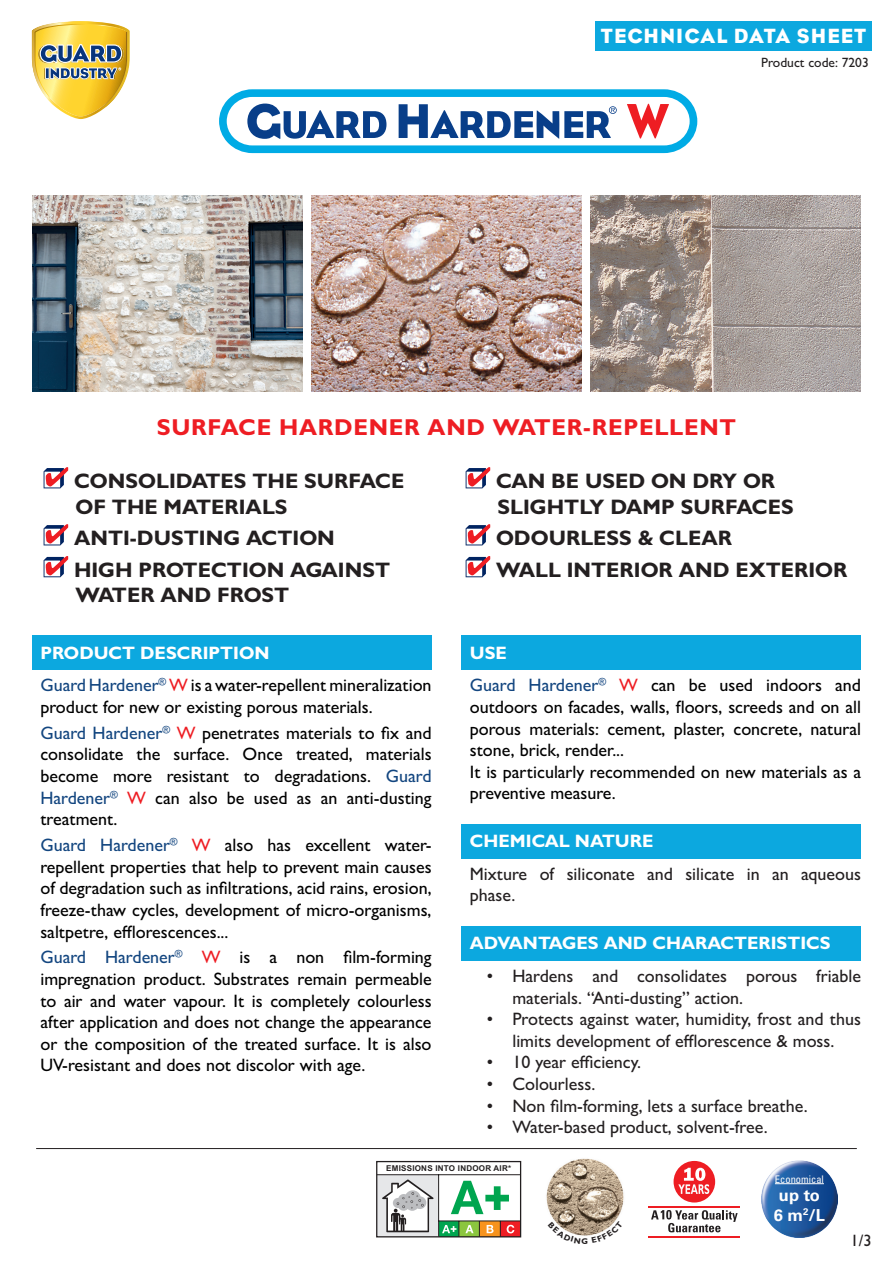
<style>
.page{position:relative;width:893px;height:1263px;background:#fff}
.page>*{position:absolute;margin:0;border:0;box-sizing:border-box;transform-origin:0 0}
.t1{font:700 23.1px "Gill Sans MT Std";letter-spacing:.03em;color:#ee1d23}
.Retrait_corps_de_tex{font:700 21px/25.2px "Gill Sans MT Std";color:#231f20}
.t2{font:21px "Eagle";letter-spacing:.05em;color:#fff}
.paragraphe_descripti{font:500 18px/21.6px "Gill Sans MT Std";color:#000001;text-align:justify}
.Paragraphe_bullet{font:500 18px/21.6px "Gill Sans MT Std";color:#231f20}
.Retrait_corps_de_tex-2{font:500 18px/21.6px "Gill Sans MT Std";color:#000001;text-align:justify}
.Retrait_corps_de_tex-3{font:700 18px "Gill Sans MT Std";color:#fff}
.t3{font:700 16.5px "Univers LT Std";color:#fff}
.Retrait_corps_de_tex-4{font:500 16.5px "Gill Sans MT Std";color:#231f20}
.t4{font:500 13.5px "Gill Sans MT Std";color:#231f20}
.t5{font:condensed 10.5px "Univers LT Std";color:#fff}
.t6{font:700 7.95px "Arial";letter-spacing:.03em;color:#231f20}
.s1{color:#134680}
.s2{color:#ee1d23}
</style>
<div class="page">
<div style="left:32px;top:636px;width:400px;height:34px;background:#0ca8df"></div>
<div style="left:461px;top:636px;width:400px;height:34px;background:#0ca8df"></div>
<div style="left:461px;top:824px;width:400px;height:34px;background:#0ca8df"></div>
<div style="left:461px;top:926px;width:400px;height:34px;background:#0ca8df"></div>
<svg style="left:44px;top:467px;width:24px;height:21px"></svg>
<svg style="left:44px;top:524px;width:24px;height:21px"></svg>
<svg style="left:44px;top:556px;width:24px;height:21px"></svg>
<svg style="left:466px;top:467px;width:24px;height:21px"></svg>
<svg style="left:466px;top:524px;width:24px;height:21px"></svg>
<svg style="left:466px;top:556px;width:24px;height:21px"></svg>
<div style="left:595px;top:21px;width:277px;height:30px;background:#0ca8df"></div>
<svg style="left:32px;top:21px;width:98px;height:98px"></svg>
<svg style="left:219px;top:89px;width:478px;height:64px"></svg>
<img style="left:311px;top:196px;width:270px;height:195px">
<img style="left:590px;top:196px;width:270px;height:195px">
<img style="left:33px;top:196px;width:270px;height:195px">
<hr style="left:36px;top:1148px;width:821px;height:1px;background:#231f20">
<img style="left:761px;top:1161px;width:77px;height:76px">
<hr style="left:775px;top:1183px;width:49px;height:1px;background:#fff">
<svg style="left:451px;top:1181px;width:58px;height:33px"></svg>
<div style="left:439px;top:1221px;width:20px;height:16px;background:#00a54f"></div>
<div style="left:459px;top:1221px;width:21px;height:16px;background:#8bc63e"></div>
<div style="left:480px;top:1221px;width:20px;height:16px;background:#f7931d"></div>
<div style="left:500px;top:1221px;width:21px;height:16px;background:#ee1d23"></div>
<svg style="left:487px;top:1225px;width:6px;height:8px"></svg>
<svg style="left:507px;top:1225px;width:7px;height:8px"></svg>
<div style="left:377px;top:1175px;width:62px;height:62px;background:#e6e7e9"></div>
<svg style="left:382px;top:1179px;width:51px;height:53px"></svg>
<hr style="left:377px;top:1174px;width:143px;height:1px;background:#231f20">
<hr style="left:438px;top:1175px;width:1px;height:62px;background:#231f20">
<hr style="left:439px;top:1220px;width:82px;height:1px;background:#231f20">
<svg style="left:442px;top:1221px;width:17px;height:14px"></svg>
<svg style="left:465px;top:1221px;width:15px;height:14px"></svg>
<svg style="left:500px;top:1221px;width:1px;height:14px"></svg>
<div style="left:376px;top:1161px;width:145px;height:76px;border:1px solid #231f20"></div>
<hr style="left:649px;top:1205px;width:91px;height:2px;background:#ee1d23">
<hr style="left:649px;top:1235px;width:91px;height:2px;background:#ee1d23">
<div style="left:674px;top:1161px;width:41px;height:41px;background:#ee1d23;border-radius:50%"></div>
<svg style="left:678px;top:1168px;width:31px;height:26px"></svg>
<svg style="left:651px;top:1210px;width:87px;height:22px"></svg>
<img style="left:550px;top:1159px;width:32px;height:23px">
<svg style="left:555px;top:1221px;width:60px;height:15px"></svg>
<p class="t2" style="left:601px;top:24px;width:267px">TECHNICAL DATA SHEET</p>
<p class="t4" style="left:761px;top:54px;width:109px">Product code: 7203</p>
<p class="t1" style="left:157px;top:413px;width:581px">SURFACE HARDENER AND WATER-REPELLENT</p>
<p class="Retrait_corps_de_tex" style="left:74px;top:468px;width:332px">CONSOLIDATES THE SURFACE<br>OF THE MATERIALS</p>
<p class="Retrait_corps_de_tex" style="left:74px;top:525px;width:262px">ANTI-DUSTING ACTION</p>
<p class="Retrait_corps_de_tex" style="left:74px;top:557px;width:318px">HIGH PROTECTION AGAINST<br>WATER AND FROST</p>
<p class="Retrait_corps_de_tex-3" style="left:40px;top:642px;width:231px">PRODUCT DESCRIPTION</p>
<p class="paragraphe_descripti" style="left:40px;top:674px;width:393px"><span class="s1">Guard Hardener</span><sup>®</sup> <span class="s2">W</span> is a water-repellent mineralization product for new or existing porous materials.</p>
<p class="paragraphe_descripti" style="left:40px;top:722px;width:393px"><span class="s1">Guard Hardener</span><sup>®</sup> <span class="s2">W</span> penetrates materials to fix and consolidate the surface. Once treated, materials become more resistant to degradations. <span class="s1">Guard Hardener</span><sup>®</sup> <span class="s2">W</span> can also be used as an anti-dusting treatment.</p>
<p class="paragraphe_descripti" style="left:40px;top:834px;width:393px"><span class="s1">Guard Hardener</span><sup>®</sup> <span class="s2">W</span> also has excellent water&shy;repellent properties that help to prevent main causes of degradation such as infiltrations, acid rains, erosion, freeze-thaw cycles, development of micro-organisms, saltpetre, efflorescences...</p>
<p class="paragraphe_descripti" style="left:40px;top:946px;width:393px"><span class="s1">Guard Hardener</span><sup>®</sup> <span class="s2">W</span> is a non film-forming impregnation product. Substrates remain permeable to air and water vapour. It is completely colourless after application and does not change the appearance or the composition of the treated surface. It is also UV-resistant and does not discolor with age.</p>
<p class="Retrait_corps_de_tex" style="left:496px;top:468px;width:299px">CAN BE USED ON DRY OR<br>SLIGHTLY DAMP SURFACES</p>
<p class="Retrait_corps_de_tex" style="left:496px;top:525px;width:237px">ODOURLESS &amp; CLEAR</p>
<p class="Retrait_corps_de_tex" style="left:496px;top:557px;width:353px">WALL INTERIOR AND EXTERIOR</p>
<p class="Retrait_corps_de_tex-3" style="left:470px;top:642px;width:39px">USE</p>
<p class="Retrait_corps_de_tex-2" style="left:470px;top:674px;width:393px"><span class="s1">Guard Hardener</span><sup>®</sup> <span class="s2">W</span> can be used indoors and outdoors on facades, walls, floors, screeds and on all porous materials: cement, plaster, concrete, natural stone, brick, render...</p>
<p class="Retrait_corps_de_tex-2" style="left:470px;top:761px;width:393px">It is particularly recommended on new materials as a preventive measure.</p>
<p class="Retrait_corps_de_tex-3" style="left:470px;top:830px;width:185px">CHEMICAL NATURE</p>
<p class="Paragraphe_bullet" style="left:470px;top:863px;width:393px">Mixture of siliconate and silicate in an aqueous phase.</p>
<p class="Retrait_corps_de_tex-3" style="left:470px;top:932px;width:362px">ADVANTAGES AND CHARACTERISTICS</p>
<p class="Paragraphe_bullet" style="left:512px;top:965px;width:350px;text-indent:-26px">• Hardens and consolidates porous friable materials. “Anti-dusting” action.</p>
<p class="Paragraphe_bullet" style="left:487px;top:1008px;width:376px;text-align:center">• Protects against water, humidity, frost and thus limits development of efflorescence &amp; moss.</p>
<p class="Paragraphe_bullet" style="left:487px;top:1051px;width:156px">• 10 year efficiency.</p>
<p class="Paragraphe_bullet" style="left:487px;top:1073px;width:110px">• Colourless.</p>
<p class="Paragraphe_bullet" style="left:487px;top:1094px;width:322px">• Non film-forming, lets a surface breathe.</p>
<p class="Paragraphe_bullet" style="left:487px;top:1116px;width:282px">• Water-based product, solvent-free.</p>
<p class="t6" style="left:386px;top:1163px;width:127px">EMISSIONS INTO INDOOR AIR*</p>
<p class="t5" style="left:775px;top:1172px;width:50px">Economical</p>
<p class="t3" style="left:779px;top:1185px;width:42px">up to</p>
<p class="t3" style="left:774px;top:1205px;width:53px">6 m<sup>2</sup>/L</p>
<p class="Retrait_corps_de_tex-4" style="left:851px;top:1230px;width:23px">1/3</p>
</div>
